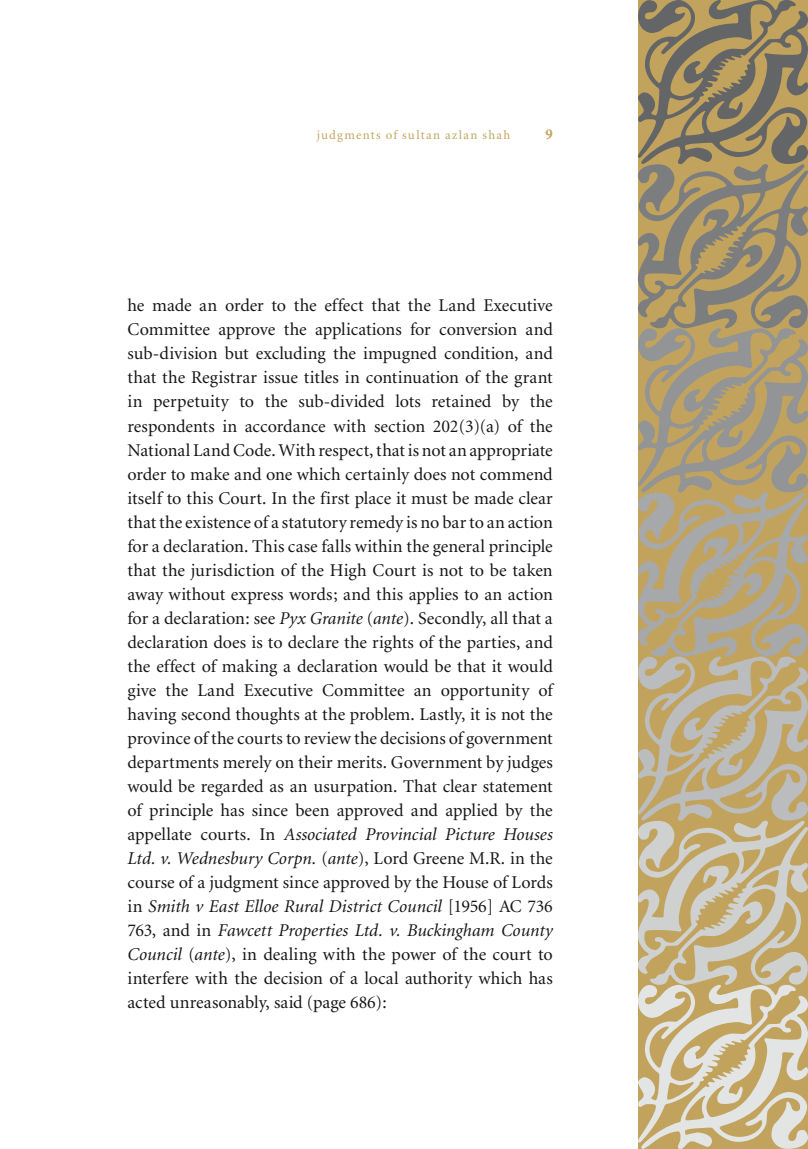
<style>
.page{position:relative;width:808px;height:1149px;background:#fff}
.page>*{position:absolute;margin:0;border:0;box-sizing:border-box;transform-origin:0 0}
.Main_Body_Text{font:18px/24px "Minion";color:#171518;text-align:justify}
.t1{font:700 15px "Minion";color:#c1a35d}
.t2{font:12.75px "Minion";letter-spacing:.1em;color:#c1a35d}
.s1{font-style:italic}
</style>
<div class="page">
<svg style="left:638px;top:0;width:170px;height:1148px;background:#b3a480"></svg>
<p class="t2" style="left:317px;top:128px;width:195px">judgments of sultan azlan shah</p>
<p class="t1" style="left:545px;top:126px;width:9px">9</p>
<p class="Main_Body_Text" style="left:128px;top:294px;width:427px">he made an order to the effect that the Land Executive Committee approve the applications for conversion and sub-division but excluding the impugned condition, and that the Registrar issue titles in continuation of the grant in perpetuity to the sub-divided lots retained by the respondents in accordance with section 202(3)(a) of the National Land Code. With respect, that is not an appropriate order to make and one which certainly does not commend itself to this Court. In the first place it must be made clear that the existence of a statutory remedy is no bar to an action for a declaration. This case falls within the general principle that the jurisdiction of the High Court is not to be taken away without express words; and this applies to an action for a declaration: see <span class="s1">Pyx Granite</span> (<span class="s1">ante</span>). Secondly, all that a declaration does is to declare the rights of the parties, and the effect of making a declaration would be that it would give the Land Executive Committee an opportunity of having second thoughts at the problem. Lastly, it is not the province of the courts to review the decisions of government departments merely on their merits. Government by judges would be regarded as an usurpation. That clear statement of principle has since been approved and applied by the appellate courts. In <span class="s1">Associated Provincial Picture Houses Ltd. v. Wednesbury Corpn.</span> (<span class="s1">ante</span>), Lord Greene M.R. in the course of a judgment since approved by the House of Lords in <span class="s1">Smith v East Elloe Rural District Council</span> [1956] AC 736<br>763, and in <span class="s1">Fawcett Properties Ltd. v. Buckingham County Council</span> (<span class="s1">ante</span>), in dealing with the power of the court to interfere with the decision of a local authority which has acted unreasonably, said (page 686):</p>
</div>
